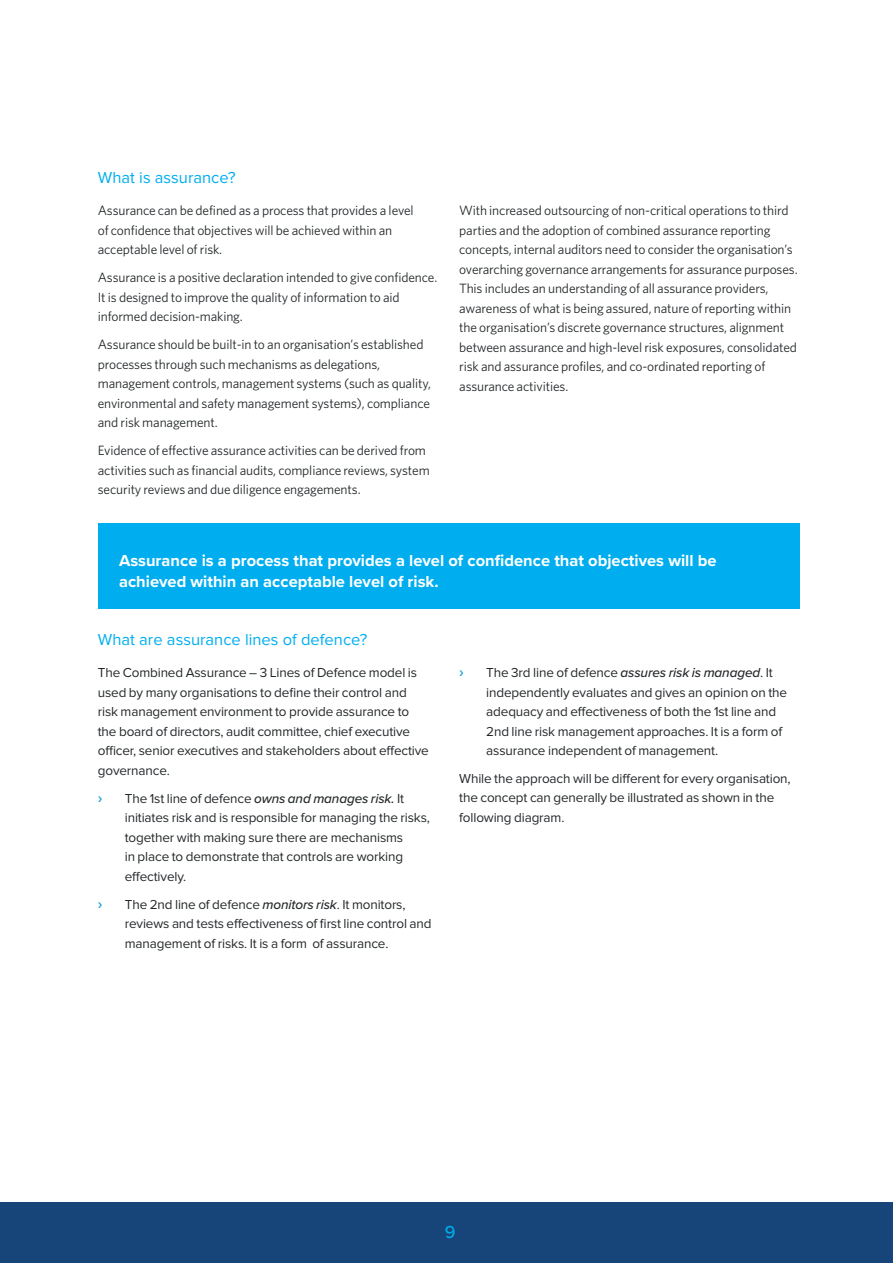
<style>
.page{position:relative;width:893px;height:1263px;background:#fff}
.page>*{position:absolute;margin:0;border:0;box-sizing:border-box;transform-origin:0 0}
.t1{font:500 18px "Proxima Nova";color:#00abe6}
.t2{font:700 16.5px/21px "Proxima Nova";color:#fff}
.t3{font:16.5px "Proxima Nova";color:#00aeef}
.t4{font:13.5px/19.5px "Whitney";letter-spacing:-.01em;color:#24282a}
.t5{font:13.5px/19.5px "Proxima Nova";letter-spacing:-.01em;color:#24282a}
.t6{font:13.5px "Cabin";color:#0c9eda}
.s1{font-weight:500;font-style:italic}
</style>
<div class="page">
<div style="left:0;top:1202px;width:893px;height:61px;background:#17457a"></div>
<div style="left:98px;top:523px;width:701px;height:85px;background:#00aeef"></div>
<p class="t3" style="left:98px;top:168px;width:139px">What is assurance?</p>
<p class="t4" style="left:98px;top:201px;width:317px">Assurance can be defined as a process that provides a level of confidence that objectives will be achieved within an acceptable level of risk.</p>
<p class="t4" style="left:98px;top:268px;width:341px">Assurance is a positive declaration intended to give confidence.<br>It is designed to improve the quality of information to aid informed decision-making.</p>
<p class="t4" style="left:98px;top:335px;width:335px">Assurance should be built-in to an organisation’s established processes through such mechanisms as delegations, management controls, management systems (such as quality, environmental and safety management systems), compliance and risk management.</p>
<p class="t4" style="left:98px;top:441px;width:333px">Evidence of effective assurance activities can be derived from activities such as financial audits, compliance reviews, system security reviews and due diligence engagements.</p>
<p class="t4" style="left:459px;top:201px;width:340px">With increased outsourcing of non-critical operations to third parties and the adoption of combined assurance reporting concepts, internal auditors need to consider the organisation’s overarching governance arrangements for assurance purposes.<br>This includes an understanding of all assurance providers, awareness of what is being assured, nature of reporting within the organisation’s discrete governance structures, alignment between assurance and high-level risk exposures, consolidated risk and assurance profiles, and co-ordinated reporting of assurance activities.</p>
<p class="t2" style="left:119px;top:549px;width:599px">Assurance is a process that provides a level of confidence that objectives will be achieved within an acceptable level of risk.</p>
<p class="t3" style="left:98px;top:630px;width:271px">What are assurance lines of defence?</p>
<p class="t5" style="left:98px;top:663px;width:333px">The Combined Assurance – 3 Lines of Defence model is used by many organisations to define their control and risk management environment to provide assurance to the board of directors, audit committee, chief executive officer, senior executives and stakeholders about effective governance.</p>
<p class="t6" style="left:98px;top:789px;width:6px">›</p>
<p class="t5" style="left:125px;top:788px;width:307px">The 1st line of defence <span class="s1">owns and manages risk.</span> It initiates risk and is responsible for managing the risks, together with making sure there are mechanisms<br>in place to demonstrate that controls are working effectively.</p>
<p class="t6" style="left:98px;top:895px;width:6px">›</p>
<p class="t5" style="left:125px;top:894px;width:308px">The 2nd line of defence <span class="s1">monitors risk</span>. It monitors, reviews and tests effectiveness of first line control and management of risks. It is a form of assurance.</p>
<p class="t6" style="left:459px;top:664px;width:6px">›</p>
<p class="t5" style="left:486px;top:663px;width:302px">The 3rd line of defence <span class="s1">assures risk is managed</span>. It independently evaluates and gives an opinion on the adequacy and effectiveness of both the 1st line and 2nd line risk management approaches. It is a form of assurance independent of management.</p>
<p class="t5" style="left:459px;top:769px;width:333px">While the approach will be different for every organisation, the concept can generally be illustrated as shown in the following diagram.</p>
<h1 class="t1" style="left:445px;top:1219px;width:12px">9</h1>
</div>
